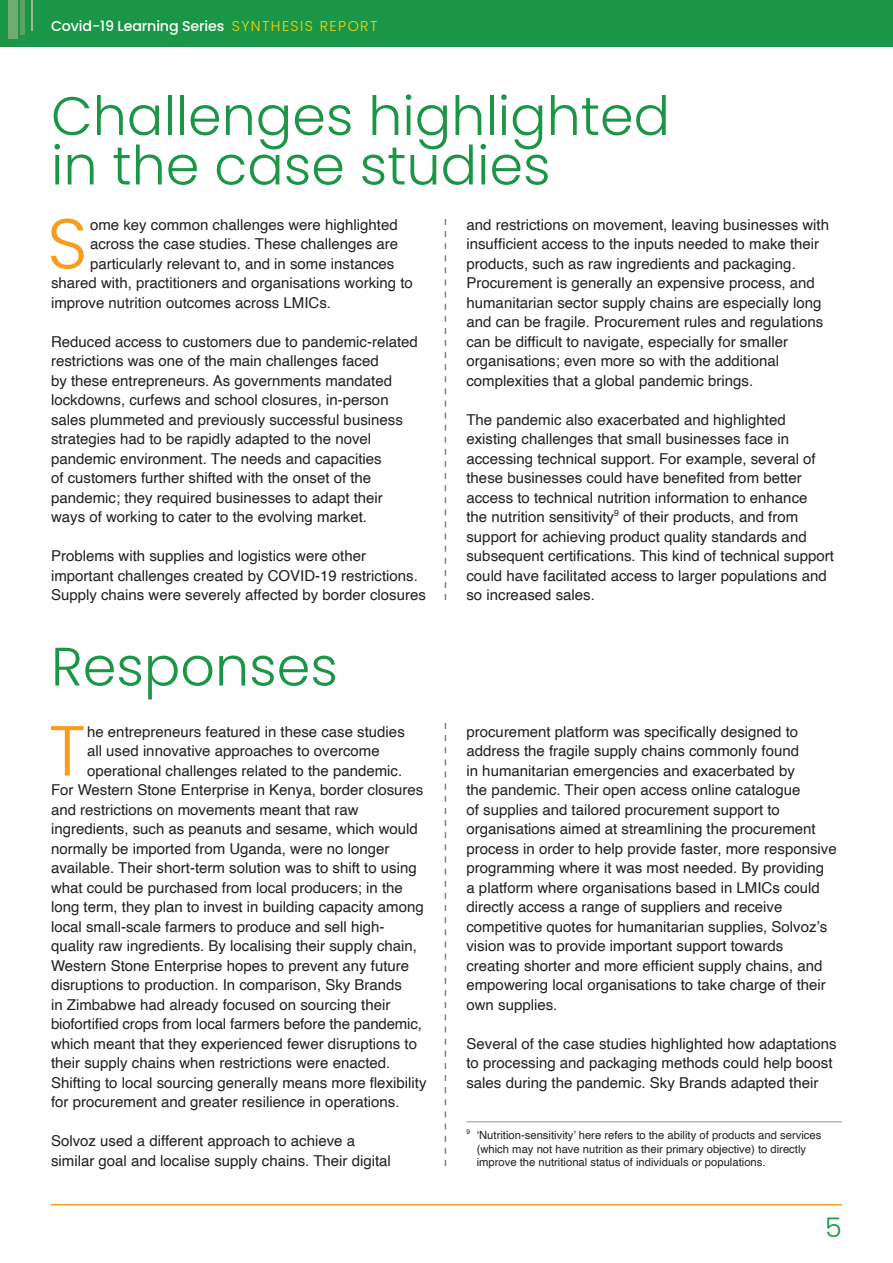
<style>
.page{position:relative;width:893px;height:1263px;background:#fff}
.page>*{position:absolute;margin:0;border:0;box-sizing:border-box;transform-origin:0 0}
.t1{font:300 70.8px "Poppins";color:#f89c1c}
.t2{font:300 54px/49.5px "Poppins";color:#1b9646}
.t3{font:300 27px "Poppins";color:#1b9646}
.t4{font:15px/19.5px "Helvetica";color:#231f20}
.t5{font:500 14.25px "Poppins";letter-spacing:-.01em;color:#fff}
.t6{font:11.25px/13.5px "Helvetica";color:#231f20}
.s1{font-weight:300;color:#fad50b}
</style>
<div class="page">
<div style="left:0;top:0;width:893px;height:47px;background:#1b9646"></div>
<hr style="left:51px;top:1204px;width:791px;height:1px;background:#f89c1c">
<div style="left:9px;top:0;width:9px;height:39px;background:#6fac72"></div>
<div style="left:20px;top:0;width:5px;height:35px;background:#59a461"></div>
<hr style="left:31px;top:0;width:2px;height:30px;background:#96c094">
<svg style="left:445px;top:219px;width:1px;height:381px"></svg>
<hr style="left:466px;top:1121px;width:376px;height:1px;background:#939598">
<svg style="left:445px;top:723px;width:1px;height:443px"></svg>
<p class="t5" style="left:51px;top:18px;width:328px">Covid-19 Learning Series <span class="s1">SYNTHESIS REPORT</span></p>
<p class="t2" style="left:51px;top:92px;width:620px">Challenges highlighted in the case studies</p>
<p class="t1" style="left:47px;top:203px;width:42px">S</p>
<p class="t4" style="left:90px;top:215px;width:309px">ome key common challenges were highlighted</p>
<p class="t4" style="left:466px;top:215px;width:364px">and restrictions on movement, leaving businesses with insufficient access to the inputs needed to make their products, such as raw ingredients and packaging.</p>
<p class="t4" style="left:466px;top:273px;width:358px">Procurement is generally an expensive process, and humanitarian sector supply chains are especially long and can be fragile. Procurement rules and regulations can be difficult to navigate, especially for smaller organisations; even more so with the additional complexities that a global pandemic brings.</p>
<p class="t4" style="left:466px;top:410px;width:369px">The pandemic also exacerbated and highlighted existing challenges that small businesses face in accessing technical support. For example, several of these businesses could have benefited from better access to technical nutrition information to enhance<br>the nutrition sensitivity<sup>9</sup> of their products, and from support for achieving product quality standards and subsequent certifications. This kind of technical support could have facilitated access to larger populations and so increased sales.</p>
<p class="t4" style="left:90px;top:234px;width:310px">across the case studies. These challenges are</p>
<p class="t4" style="left:90px;top:254px;width:306px">particularly relevant to, and in some instances</p>
<p class="t4" style="left:51px;top:273px;width:363px">shared with, practitioners and organisations working to</p>
<p class="t4" style="left:51px;top:293px;width:282px">improve nutrition outcomes across LMICs.</p>
<p class="t4" style="left:51px;top:332px;width:368px">Reduced access to customers due to pandemic-related restrictions was one of the main challenges faced<br>by these entrepreneurs. As governments mandated lockdowns, curfews and school closures, in-person sales plummeted and previously successful business strategies had to be rapidly adapted to the novel pandemic environment. The needs and capacities<br>of customers further shifted with the onset of the pandemic; they required businesses to adapt their ways of working to cater to the evolving market.</p>
<p class="t4" style="left:51px;top:546px;width:376px">Problems with supplies and logistics were other important challenges created by COVID-19 restrictions.<br>Supply chains were severely affected by border closures</p>
<p class="t2" style="left:51px;top:642px;width:288px">Responses</p>
<p class="t1" style="left:49px;top:710px;width:38px">T</p>
<p class="t4" style="left:87px;top:722px;width:319px">he entrepreneurs featured in these case studies</p>
<p class="t4" style="left:87px;top:741px;width:294px">all used innovative approaches to overcome</p>
<p class="t4" style="left:87px;top:761px;width:317px">operational challenges related to the pandemic.</p>
<p class="t4" style="left:51px;top:780px;width:374px">For Western Stone Enterprise in Kenya, border closures</p>
<p class="t4" style="left:51px;top:800px;width:309px">and restrictions on movements meant that raw</p>
<p class="t4" style="left:51px;top:819px;width:368px">ingredients, such as peanuts and sesame, which would</p>
<p class="t4" style="left:51px;top:839px;width:340px">normally be imported from Uganda, were no longer</p>
<p class="t4" style="left:51px;top:858px;width:367px">available. Their short-term solution was to shift to using</p>
<p class="t4" style="left:51px;top:878px;width:353px">what could be purchased from local producers; in the</p>
<p class="t4" style="left:51px;top:897px;width:374px">long term, they plan to invest in building capacity among</p>
<p class="t4" style="left:51px;top:917px;width:335px">local small-scale farmers to produce and sell high-</p>
<p class="t4" style="left:51px;top:936px;width:367px">quality raw ingredients. By localising their supply chain,</p>
<p class="t4" style="left:51px;top:956px;width:360px">Western Stone Enterprise hopes to prevent any future</p>
<p class="t4" style="left:51px;top:975px;width:352px">disruptions to production. In comparison, Sky Brands</p>
<p class="t4" style="left:51px;top:995px;width:341px">in Zimbabwe had already focused on sourcing their</p>
<p class="t4" style="left:51px;top:1014px;width:372px">biofortified crops from local farmers before the pandemic,</p>
<p class="t4" style="left:51px;top:1034px;width:367px">which meant that they experienced fewer disruptions to</p>
<p class="t4" style="left:51px;top:1053px;width:341px">their supply chains when restrictions were enacted.</p>
<p class="t4" style="left:51px;top:1073px;width:377px">Shifting to local sourcing generally means more flexibility</p>
<p class="t4" style="left:51px;top:1092px;width:350px">for procurement and greater resilience in operations.</p>
<p class="t4" style="left:51px;top:1131px;width:341px">Solvoz used a different approach to achieve a similar goal and localise supply chains. Their digital</p>
<p class="t4" style="left:466px;top:722px;width:372px">procurement platform was specifically designed to address the fragile supply chains commonly found<br>in humanitarian emergencies and exacerbated by<br>the pandemic. Their open access online catalogue<br>of supplies and tailored procurement support to organisations aimed at streamlining the procurement process in order to help provide faster, more responsive programming where it was most needed. By providing<br>a platform where organisations based in LMICs could directly access a range of suppliers and receive competitive quotes for humanitarian supplies, Solvoz’s vision was to provide important support towards creating shorter and more efficient supply chains, and empowering local organisations to take charge of their own supplies.</p>
<p class="t4" style="left:466px;top:1034px;width:372px">Several of the case studies highlighted how adaptations to processing and packaging methods could help boost sales during the pandemic. Sky Brands adapted their</p>
<p class="t6" style="left:477px;top:1129px;width:346px;text-indent:-10px"><sup>9</sup> ‘Nutrition-sensitivity’ here refers to the ability of products and services (which may not have nutrition as their primary objective) to directly improve the nutritional status of individuals or populations.</p>
<h3 class="t3" style="left:825px;top:1212px;width:18px">5</h3>
</div>
